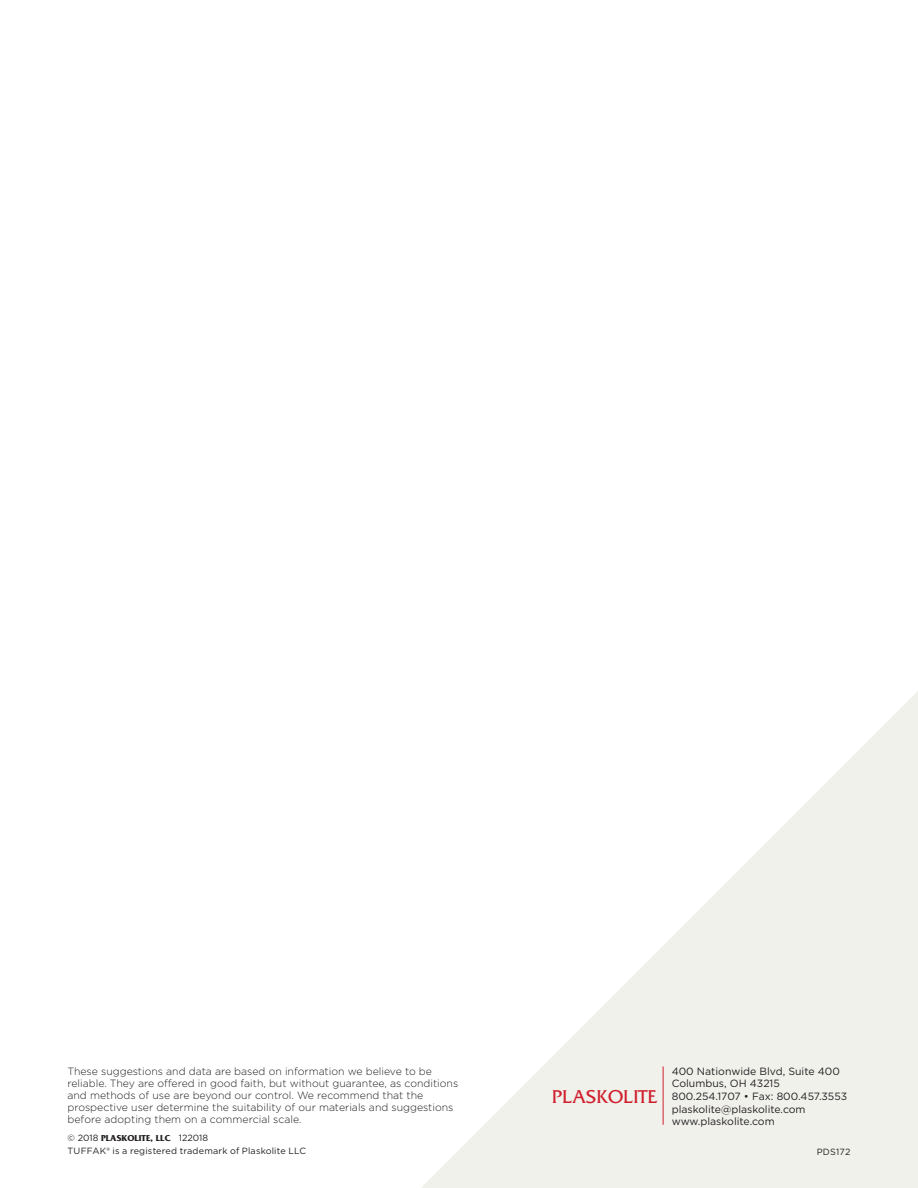
<style>
.page{position:relative;width:918px;height:1188px;background:#fff}
.page>*{position:absolute;margin:0;border:0;box-sizing:border-box;transform-origin:0 0}
.t1{font:19.5px "Friz Quadrata";color:#d0202e}
.t2{font:300 10.5px/12px "Gotham";color:#231f20}
.t3{font:10.5px/12.6px "Gotham";color:#231f20}
.t4{font:9px "Gotham";letter-spacing:.02em;color:#231f20}
.t5{font:700 9px "Friz Quadrata";color:#231f20}
.s1{font-family:"Gotham";font-weight:400}
</style>
<div class="page">
<svg style="left:421px;top:691px;width:497px;height:497px;fill:#f4f4f0"></svg>
<hr style="left:663px;top:1066px;width:1px;height:59px;background:#d0202e">
<p class="t2" style="left:68px;top:1065px;width:392px">These suggestions and data are based on information we believe to be reliable. They are offered in good faith, but without guarantee, as conditions and methods of use are beyond our control. We recommend that the prospective user determine the suitability of our materials and suggestions before adopting them on a commercial scale.</p>
<p class="t5" style="left:68px;top:1133px;width:142px"><span class="s1">© 2018</span> PLASKOLITE, LLC <span class="s1">122018</span></p>
<p class="t4" style="left:68px;top:1145px;width:240px">TUFFAK® is a registered trademark of Plaskolite LLC</p>
<p class="t4" style="left:817px;top:1146px;width:35px">PDS172</p>
<p class="t3" style="left:672px;top:1065px;width:177px">400 Nationwide Blvd, Suite 400<br>Columbus, OH 43215<br>800.254.1707 • Fax: 800.457.3553 plaskolite@plaskolite.com www.plaskolite.com</p>
<h1 class="t1" style="left:552px;top:1086px;width:107px">PLASKOLITE</h1>
</div>
